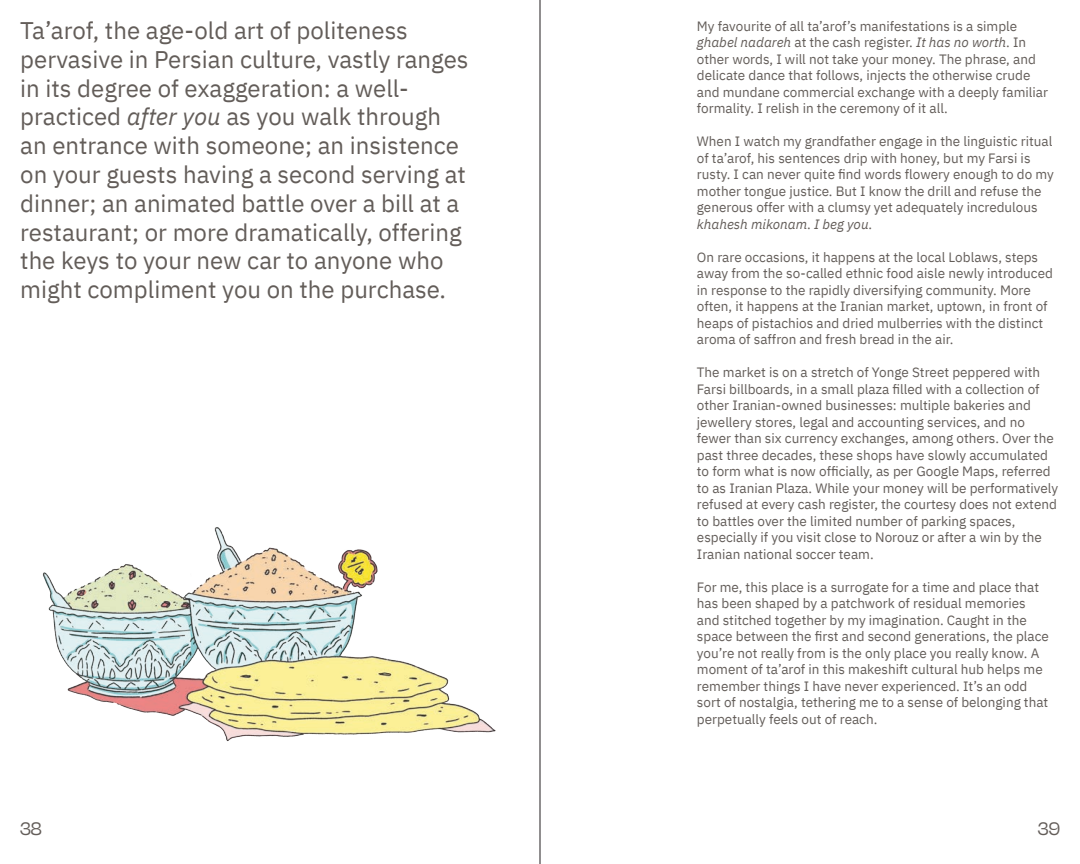
<style>
.page{position:relative;width:1080px;height:864px;background:#fff}
.page>*{position:absolute;margin:0;border:0;box-sizing:border-box;transform-origin:0 0}
.t1{font:24px/28.8px "IBM Plex Sans";color:#635d59}
.t2{font:21px "Degular Display";color:#635d59}
.t3{font:13.5px/16.5px "IBM Plex Sans";color:#635d59}
.s1{font-style:italic}
</style>
<div class="page">
<hr style="left:540px;top:0;width:1px;height:864px;background:#231f20">
<img style="left:42px;top:527px;width:454px;height:214px">
<p class="t1" style="left:20px;top:14px;width:450px">Ta’arof, the age-old art of politeness pervasive in Persian culture, vastly ranges in its degree of exaggeration: a well&shy;practiced <span class="s1">after you</span> as you walk through an entrance with someone; an insistence on your guests having a second serving at dinner; an animated battle over a bill at a restaurant; or more dramatically, offering the keys to your new car to anyone who might compliment you on the purchase.</p>
<p class="t3" style="left:697px;top:17px;width:353px">My favourite of all ta’arof’s manifestations is a simple <span class="s1">ghabel nadareh</span> at the cash register. <span class="s1">It has no worth</span>. In other words, I will not take your money. The phrase, and delicate dance that follows, injects the otherwise crude and mundane commercial exchange with a deeply familiar formality. I relish in the ceremony of it all.</p>
<p class="t3" style="left:697px;top:132px;width:358px">When I watch my grandfather engage in the linguistic ritual of ta’arof, his sentences drip with honey, but my Farsi is rusty. I can never quite find words flowery enough to do my mother tongue justice. But I know the drill and refuse the generous offer with a clumsy yet adequately incredulous <span class="s1">khahesh mikonam</span>. <span class="s1">I beg you</span>.</p>
<p class="t3" style="left:697px;top:248px;width:358px">On rare occasions, it happens at the local Loblaws, steps away from the so-called ethnic food aisle newly introduced in response to the rapidly diversifying community. More often, it happens at the Iranian market, uptown, in front of heaps of pistachios and dried mulberries with the distinct aroma of saffron and fresh bread in the air.</p>
<p class="t3" style="left:697px;top:363px;width:363px">The market is on a stretch of Yonge Street peppered with Farsi billboards, in a small plaza filled with a collection of other Iranian-owned businesses: multiple bakeries and jewellery stores, legal and accounting services, and no fewer than six currency exchanges, among others. Over the past three decades, these shops have slowly accumulated to form what is now officially, as per Google Maps, referred to as Iranian Plaza. While your money will be performatively refused at every cash register, the courtesy does not extend to battles over the limited number of parking spaces, especially if you visit close to Norouz or after a win by the Iranian national soccer team.</p>
<p class="t3" style="left:697px;top:578px;width:353px">For me, this place is a surrogate for a time and place that has been shaped by a patchwork of residual memories and stitched together by my imagination. Caught in the space between the first and second generations, the place you’re not really from is the only place you really know. A moment of ta’arof in this makeshift cultural hub helps me remember things I have never experienced. It’s an odd sort of nostalgia, tethering me to a sense of belonging that perpetually feels out of reach.</p>
<h2 class="t2" style="left:20px;top:817px;width:23px">38</h2>
<h2 class="t2" style="left:1038px;top:817px;width:23px">39</h2>
</div>
